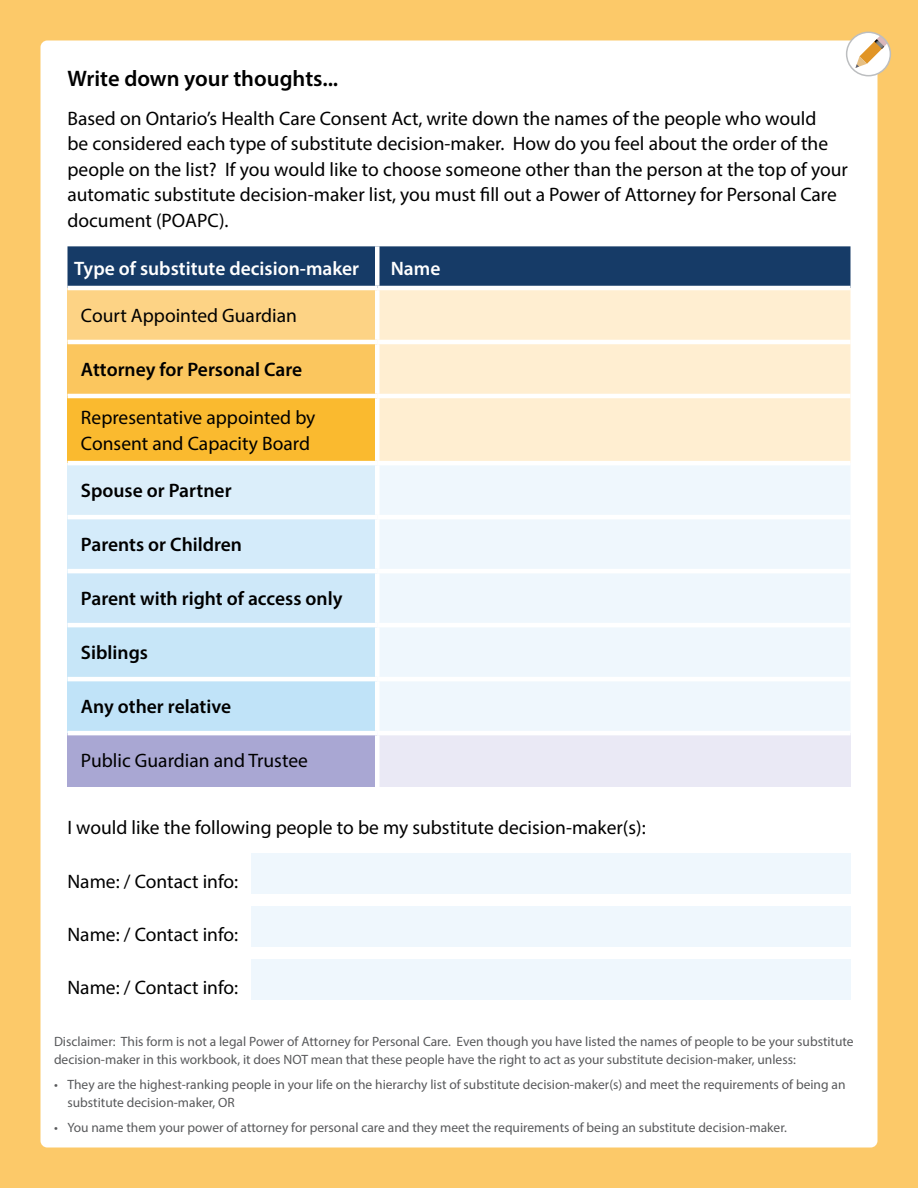
<style>
.page{position:relative;width:918px;height:1188px;background:#fcc969}
.page>*{position:absolute;margin:0;border:0;box-sizing:border-box;transform-origin:0 0}
.t1{font:600 22.5px "Myriad Pro";color:#000}
.t2{font:19.5px/25.5px "Myriad Pro";color:#000}
.t3{font:600 19.5px "Myriad Pro";color:#000}
.t4{font:600 19.5px "Myriad Pro";color:#fff}
.t5{font:13.5px/18px "Myriad Pro";color:#58595b}
</style>
<div class="page">
<div style="left:40px;top:40px;width:838px;height:1108px;background:#fff;border-radius:7px"></div>
<div style="left:68px;top:246px;width:782px;height:40px;background:#163b67"></div>
<div style="left:68px;top:288px;width:309px;height:54px;background:#fdd385"></div>
<div style="left:380px;top:290px;width:470px;height:171px;background:#ffeed1"></div>
<div style="left:68px;top:342px;width:309px;height:54px;background:#fbc65e"></div>
<div style="left:68px;top:396px;width:309px;height:67px;background:#faba2f"></div>
<div style="left:68px;top:463px;width:309px;height:54px;background:#dbeefa"></div>
<div style="left:380px;top:466px;width:470px;height:265px;background:#eff7fd"></div>
<div style="left:68px;top:517px;width:309px;height:54px;background:#d4ebfa"></div>
<div style="left:68px;top:571px;width:309px;height:54px;background:#cee8f9"></div>
<div style="left:68px;top:625px;width:309px;height:54px;background:#c7e6f8"></div>
<div style="left:68px;top:679px;width:309px;height:54px;background:#c0e3f8"></div>
<div style="left:68px;top:733px;width:309px;height:54px;background:#a9a7d3"></div>
<div style="left:377px;top:733px;width:473px;height:54px;background:#eae9f5"></div>
<div style="left:375px;top:246px;width:5px;height:40px;background:#fff"></div>
<hr style="left:68px;top:286px;width:309px;height:4px;background:#fff">
<div style="left:375px;top:290px;width:5px;height:50px;background:#fff"></div>
<div style="left:375px;top:344px;width:5px;height:50px;background:#fff"></div>
<div style="left:375px;top:398px;width:5px;height:63px;background:#fff"></div>
<div style="left:375px;top:465px;width:5px;height:50px;background:#fff"></div>
<div style="left:375px;top:519px;width:5px;height:50px;background:#fff"></div>
<div style="left:375px;top:573px;width:5px;height:50px;background:#fff"></div>
<div style="left:375px;top:627px;width:5px;height:50px;background:#fff"></div>
<div style="left:375px;top:681px;width:5px;height:50px;background:#fff"></div>
<div style="left:375px;top:735px;width:5px;height:52px;background:#fff"></div>
<hr style="left:68px;top:340px;width:309px;height:4px;background:#fff">
<hr style="left:377px;top:340px;width:473px;height:4px;background:#fff">
<hr style="left:68px;top:394px;width:309px;height:4px;background:#fff">
<hr style="left:377px;top:394px;width:473px;height:4px;background:#fff">
<hr style="left:68px;top:461px;width:309px;height:4px;background:#fff">
<hr style="left:68px;top:515px;width:309px;height:4px;background:#fff">
<hr style="left:377px;top:515px;width:473px;height:4px;background:#fff">
<hr style="left:68px;top:569px;width:309px;height:4px;background:#fff">
<hr style="left:377px;top:569px;width:473px;height:4px;background:#fff">
<hr style="left:68px;top:623px;width:309px;height:4px;background:#fff">
<hr style="left:377px;top:623px;width:473px;height:4px;background:#fff">
<hr style="left:68px;top:677px;width:309px;height:4px;background:#fff">
<hr style="left:377px;top:677px;width:473px;height:4px;background:#fff">
<hr style="left:68px;top:731px;width:309px;height:4px;background:#fff">
<hr style="left:377px;top:731px;width:473px;height:4px;background:#fff">
<div style="left:251px;top:853px;width:599px;height:41px;background:#eff7fd"></div>
<div style="left:251px;top:906px;width:599px;height:41px;background:#eff7fd"></div>
<div style="left:251px;top:960px;width:599px;height:40px;background:#eff7fd"></div>
<div style="left:847px;top:32px;width:43px;height:44px;background:#fff;border-radius:50%"></div>
<svg style="left:855px;top:36px;width:32px;height:32px"></svg>
<div style="left:846px;top:32px;width:45px;height:44px;border:2px solid #bcbec0;border-radius:50%"></div>
<p class="t1" style="left:68px;top:64px;width:272px">Write down your thoughts...</p>
<p class="t2" style="left:68px;top:105px;width:782px">Based on Ontario’s Health Care Consent Act, write down the names of the people who would<br>be considered each type of substitute decision-maker. How do you feel about the order of the people on the list? If you would like to choose someone other than the person at the top of your automatic substitute decision-maker list, you must fill out a Power of Attorney for Personal Care document (POAPC).</p>
<p class="t4" style="left:74px;top:256px;width:287px">Type of substitute decision-maker</p>
<p class="t4" style="left:391px;top:256px;width:51px">Name</p>
<p class="t2" style="left:81px;top:303px;width:217px">Court Appointed Guardian</p>
<p class="t3" style="left:81px;top:357px;width:223px">Attorney for Personal Care</p>
<p class="t2" style="left:81px;top:405px;width:236px">Representative appointed by<br>Consent and Capacity Board</p>
<p class="t3" style="left:81px;top:478px;width:152px">Spouse or Partner</p>
<p class="t3" style="left:81px;top:532px;width:163px">Parents or Children</p>
<p class="t3" style="left:81px;top:586px;width:263px">Parent with right of access only</p>
<p class="t3" style="left:81px;top:640px;width:68px">Siblings</p>
<p class="t3" style="left:81px;top:694px;width:152px">Any other relative</p>
<p class="t2" style="left:81px;top:748px;width:228px">Public Guardian and Trustee</p>
<p class="t2" style="left:68px;top:814px;width:580px">I would like the following people to be my substitute decision-maker(s):</p>
<p class="t2" style="left:68px;top:868px;width:172px">Name: / Contact info:</p>
<p class="t2" style="left:68px;top:921px;width:172px">Name: / Contact info:</p>
<p class="t2" style="left:68px;top:975px;width:172px">Name: / Contact info:</p>
<p class="t5" style="left:54px;top:1033px;width:801px">Disclaimer: This form is not a legal Power of Attorney for Personal Care. Even though you have listed the names of people to be your substitute decision-maker in this workbook, it does NOT mean that these people have the right to act as your substitute decision-maker, unless:</p>
<p class="t5" style="left:68px;top:1075px;width:780px;text-indent:-14px">• They are the highest-ranking people in your life on the hierarchy list of substitute decision-maker(s) and meet the requirements of being an substitute decision-maker, OR</p>
<p class="t5" style="left:54px;top:1118px;width:734px">• You name them your power of attorney for personal care and they meet the requirements of being an substitute decision-maker.</p>
</div>
